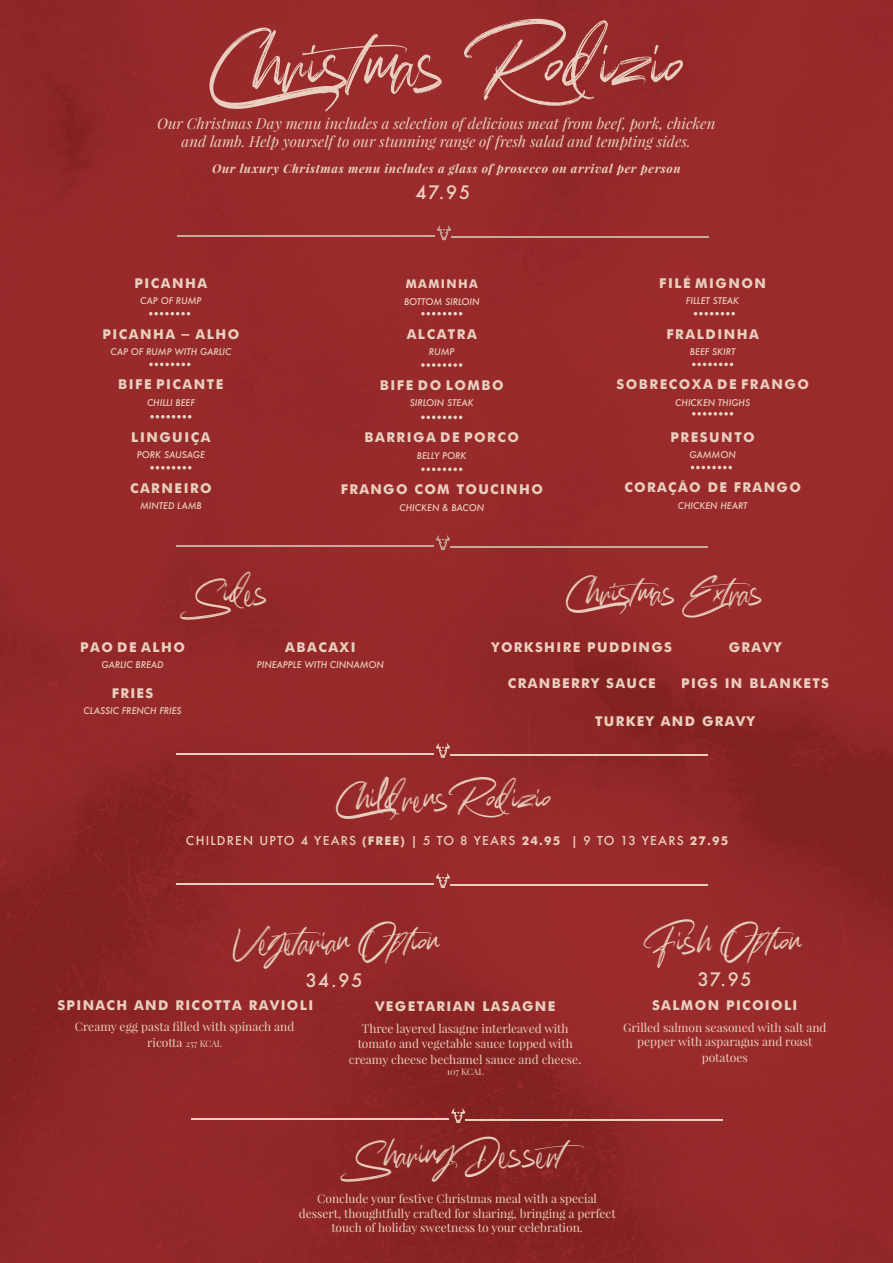
<style>
.page{position:relative;width:893px;height:1263px;background:#fff}
.page>*{position:absolute;margin:0;border:0;box-sizing:border-box;transform-origin:0 0}
.t1{font:87px "Belicimo Alternative";color:#e9cfbf}
.t2{font:40.5px "Belicimo Alternative";color:#e9cfbf}
.t3{font:500 18px "Futura";letter-spacing:.1em;color:#e9cfbf}
.t4{font:italic 15px "Playfair Display";color:#e9cfbf}
.t5{font:700 13.5px "Futura";letter-spacing:.1em;color:#e9cfbf}
.t6{font:12px/14.4px "Playfair Display";color:#e9cfbf;text-align:center}
.t7{font:italic 700 12px "Playfair Display";letter-spacing:.05em;color:#e9cfbf}
.t8{font:500 12px "Futura";letter-spacing:.1em;color:#e9cfbf}
.t9{font:700 12px "Futura";color:#e9cfbf}
.t10{font:italic 500 9px "Futura";color:#e9cfbf}
.t11{font:9px "Playfair Display";color:#e9cfbf}
.s1{font-weight:700}
.s2{font-size:9px}
.s3{font-size:13.5px}
</style>
<div class="page">
<img style="left:0;top:0;width:893px;height:1263px">
<svg style="left:149px;top:312px;width:41px;height:3px"></svg>
<svg style="left:421px;top:312px;width:41px;height:3px"></svg>
<svg style="left:150px;top:466px;width:42px;height:3px"></svg>
<svg style="left:421px;top:363px;width:41px;height:4px"></svg>
<svg style="left:421px;top:467px;width:41px;height:4px"></svg>
<svg style="left:691px;top:466px;width:41px;height:3px"></svg>
<svg style="left:692px;top:363px;width:41px;height:3px"></svg>
<svg style="left:149px;top:363px;width:41px;height:3px"></svg>
<svg style="left:692px;top:412px;width:41px;height:4px"></svg>
<svg style="left:694px;top:312px;width:41px;height:3px"></svg>
<svg style="left:150px;top:415px;width:42px;height:4px"></svg>
<svg style="left:421px;top:415px;width:41px;height:4px"></svg>
<hr style="left:177px;top:235px;width:258px;height:2px;background:#c4ac9d">
<hr style="left:451px;top:236px;width:257px;height:2px;background:#c4ac9d">
<svg style="left:437px;top:225px;width:14px;height:15px"></svg>
<hr style="left:176px;top:545px;width:258px;height:2px;background:#c4ac9d">
<hr style="left:450px;top:546px;width:257px;height:2px;background:#c4ac9d">
<svg style="left:436px;top:535px;width:14px;height:15px"></svg>
<hr style="left:176px;top:752px;width:258px;height:2px;background:#e6d0c1">
<hr style="left:450px;top:753px;width:257px;height:2px;background:#e6d0c1">
<svg style="left:436px;top:743px;width:14px;height:15px"></svg>
<hr style="left:176px;top:883px;width:258px;height:2px;background:#e6d0c1">
<hr style="left:450px;top:884px;width:257px;height:2px;background:#e6d0c1">
<svg style="left:436px;top:873px;width:14px;height:15px"></svg>
<hr style="left:192px;top:1118px;width:257px;height:2px;background:#e6d0c1">
<hr style="left:465px;top:1119px;width:258px;height:1px;background:#e6d0c1">
<svg style="left:451px;top:1108px;width:14px;height:15px"></svg>
<p class="t1" style="left:205px;top:14px;width:478px">Christmas Sodizio</p>
<p class="t4" style="left:157px;top:114px;width:560px">Our Christmas Day menu includes a selection of delicious meat from beef, pork, chicken</p>
<p class="t4" style="left:182px;top:132px;width:511px">and lamb. Help yourself to our stunning range of fresh salad and tempting sides.</p>
<p class="t7" style="left:212px;top:160px;width:470px">Our luxury Christmas menu includes a glass of prosecco on arrival per person</p>
<p class="t3" style="left:415px;top:180px;width:56px">47.95</p>
<p class="t5" style="left:134px;top:273px;width:74px">P I C A N H A</p>
<p class="t10" style="left:140px;top:295px;width:63px">CAP OF RUMP</p>
<p class="t9" style="left:406px;top:275px;width:73px">M A M I N H A</p>
<p class="t10" style="left:404px;top:295px;width:77px">BOTTOM SIRLOIN</p>
<p class="t5" style="left:659px;top:273px;width:108px">F I L É M I G N O N</p>
<p class="t10" style="left:686px;top:295px;width:55px">FILLET STEAK</p>
<p class="t5" style="left:102px;top:324px;width:138px">P I C A N H A - A L H O</p>
<p class="t10" style="left:110px;top:345px;width:123px">CAP OF RUMP WITH GARLIC</p>
<p class="t5" style="left:407px;top:324px;width:72px">A L C A T R A</p>
<p class="t10" style="left:429px;top:345px;width:27px">RUMP</p>
<p class="t5" style="left:666px;top:324px;width:94px">F R A L D I N H A</p>
<p class="t10" style="left:690px;top:345px;width:47px">BEEF SKIRT</p>
<p class="t5" style="left:118px;top:375px;width:107px">B I F E P I C A N T E</p>
<p class="t10" style="left:147px;top:396px;width:49px">CHILLI BEEF</p>
<p class="t5" style="left:380px;top:375px;width:125px">B I F E D O L O M B O</p>
<p class="t10" style="left:410px;top:397px;width:65px">SIRLOIN STEAK</p>
<p class="t5" style="left:616px;top:375px;width:194px">S O B R E C O X A D E F R A N G O</p>
<p class="t10" style="left:675px;top:396px;width:76px">CHICKEN THIGHS</p>
<p class="t5" style="left:131px;top:427px;width:81px">L I N G U I Ç A</p>
<p class="t10" style="left:137px;top:448px;width:69px">PORK SAUSAGE</p>
<p class="t5" style="left:364px;top:428px;width:156px">B A R R I G A D E P O R C O</p>
<p class="t10" style="left:417px;top:449px;width:51px">BELLY PORK</p>
<p class="t5" style="left:670px;top:427px;width:86px">P R E S U N T O</p>
<p class="t10" style="left:689px;top:449px;width:48px">GAMMON</p>
<p class="t5" style="left:130px;top:478px;width:83px">C A R N E I R O</p>
<p class="t10" style="left:140px;top:499px;width:63px">MINTED LAMB</p>
<p class="t5" style="left:341px;top:479px;width:204px">FRANGO COM TOUCINHO</p>
<p class="t10" style="left:399px;top:501px;width:86px">CHICKEN &amp; BACON</p>
<p class="t5" style="left:624px;top:478px;width:178px">CORAÇÃO DE FRANGO</p>
<p class="t10" style="left:678px;top:499px;width:71px">CHICKEN HEART</p>
<p class="t2" style="left:191px;top:569px;width:78px">Tides</p>
<p class="t2" style="left:564px;top:569px;width:209px">Christmas Extras</p>
<p class="t5" style="left:80px;top:637px;width:107px">P A O D E A L H O</p>
<p class="t5" style="left:285px;top:637px;width:72px">A B A C A X I</p>
<p class="t5" style="left:729px;top:637px;width:54px">GRAVY</p>
<p class="t10" style="left:257px;top:658px;width:129px">PINEAPPLE WITH CINNAMON</p>
<p class="t5" style="left:681px;top:673px;width:150px">PIGS IN BLANKETS</p>
<p class="t5" style="left:112px;top:683px;width:43px">FRIES</p>
<p class="t10" style="left:83px;top:704px;width:100px">CLASSIC FRENCH FRIES</p>
<p class="t5" style="left:492px;top:637px;width:182px">YORKSHIRE PUDDINGS</p>
<p class="t10" style="left:101px;top:659px;width:64px">GARLIC BREAD</p>
<p class="t5" style="left:508px;top:673px;width:149px">CRANBERRY SAUCE</p>
<p class="t2" style="left:334px;top:775px;width:218px">Childrens Sodizio</p>
<p class="t5" style="left:595px;top:712px;width:161px">TURKEY AND GRAVY</p>
<p class="t8" style="left:186px;top:832px;width:544px">CHILDREN UPTO 4 YEARS <span class="s1">(FREE) |</span> 5 TO 8 YEARS <span class="s1">24.95 |</span> 9 TO 13 YEARS <span class="s1">27.95</span></p>
<p class="t2" style="left:231px;top:917px;width:225px">Wegetarian Pption</p>
<p class="t2" style="left:650px;top:917px;width:167px">Fish Pption</p>
<p class="t3" style="left:306px;top:968px;width:58px">34.95</p>
<p class="t3" style="left:698px;top:967px;width:55px">37.95</p>
<p class="t5" style="left:57px;top:995px;width:257px">SPINACH AND RICOTTA RAVIOLI</p>
<p class="t6" style="left:75px;top:1018px;width:221px;line-height:16.2px">Creamy egg pasta filled with spinach and ricotta <span class="s2">257 KCAL</span></p>
<p class="t5" style="left:375px;top:996px;width:182px">VEGETARIAN LASAGNE</p>
<p class="t6" style="left:358px;top:1021px;width:216px">Three layered lasagne interleaved with tomato and vegetable sauce topped with</p>
<p class="t6" style="left:349px;top:1052px;width:234px">creamy cheese bechamel sauce and cheese<span class="s3">.</span></p>
<p class="t11" style="left:447px;top:1065px;width:38px">107 KCAL</p>
<p class="t2" style="left:352px;top:1131px;width:256px">Tharing Dessert</p>
<p class="t5" style="left:652px;top:995px;width:147px">SALMON PICOIOLI</p>
<p class="t6" style="left:623px;top:1020px;width:205px">Grilled salmon seasoned with salt and</p>
<p class="t6" style="left:637px;top:1033px;width:177px;line-height:16.2px">pepper with asparagus and roast potatoes</p>
<p class="t6" style="left:299px;top:1191px;width:318px">Conclude your festive Christmas meal with a special dessert, thoughtfully crafted for sharing, bringing a perfect touch of holiday sweetness to your celebration.</p>
</div>
